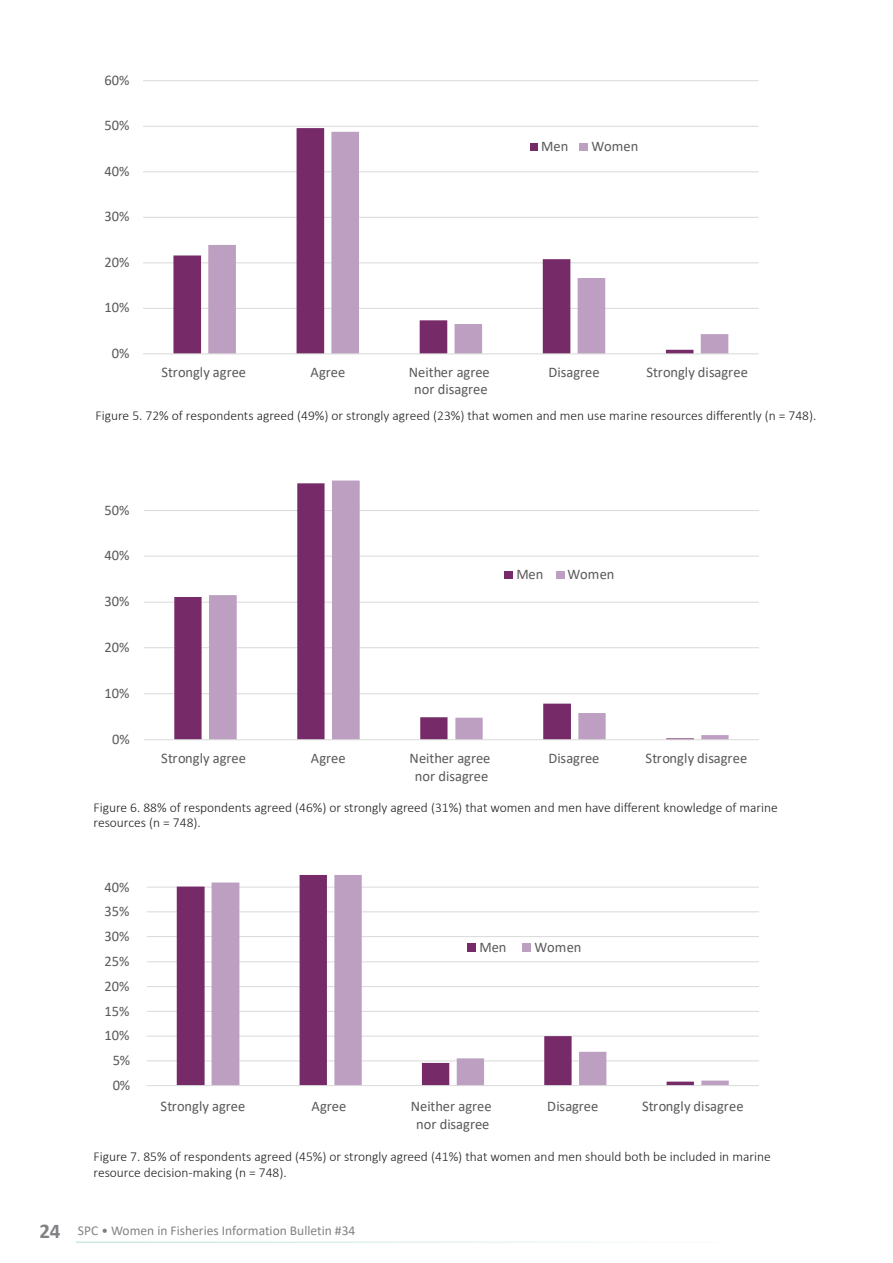
<style>
.page{position:relative;width:893px;height:1263px;background:#fff}
.page>*{position:absolute;margin:0;border:0;box-sizing:border-box;transform-origin:0 0}
.t1{font:14.7px/17.7px "Calibri";color:#595959;text-align:center}
.t2{font:300 13.5px/15.8px "Calibri";color:#231f20}
.t3{font:13.5px "Calibri";color:#808285}
.s1{font-weight:700;font-size:21px}
</style>
<div class="page">
<hr style="left:143px;top:80px;width:616px;height:1px;background:#d9d9d9">
<hr style="left:143px;top:126px;width:616px;height:1px;background:#d9d9d9">
<hr style="left:143px;top:171px;width:616px;height:1px;background:#d9d9d9">
<hr style="left:143px;top:217px;width:616px;height:1px;background:#d9d9d9">
<hr style="left:143px;top:262px;width:616px;height:1px;background:#d9d9d9">
<hr style="left:143px;top:308px;width:616px;height:1px;background:#d9d9d9">
<svg style="left:173px;top:128px;width:186px;height:225px"></svg>
<svg style="left:208px;top:132px;width:520px;height:221px"></svg>
<hr style="left:143px;top:353px;width:616px;height:1px;background:#d9d9d9">
<div style="left:530px;top:143px;width:8px;height:8px;background:#762b68"></div>
<div style="left:580px;top:143px;width:8px;height:8px;background:#bc9fc1"></div>
<hr style="left:144px;top:480px;width:615px;height:1px;background:#d9d9d9">
<hr style="left:144px;top:510px;width:615px;height:1px;background:#d9d9d9">
<hr style="left:144px;top:556px;width:615px;height:1px;background:#d9d9d9">
<hr style="left:144px;top:602px;width:615px;height:1px;background:#d9d9d9">
<hr style="left:144px;top:647px;width:615px;height:1px;background:#d9d9d9">
<hr style="left:144px;top:693px;width:615px;height:1px;background:#d9d9d9">
<svg style="left:174px;top:555px;width:35px;height:184px;fill:#762b68"></svg>
<svg style="left:209px;top:480px;width:520px;height:259px"></svg>
<hr style="left:144px;top:739px;width:615px;height:1px;background:#d9d9d9">
<div style="left:505px;top:571px;width:8px;height:8px;background:#762b68"></div>
<div style="left:556px;top:571px;width:8px;height:8px;background:#bc9fc1"></div>
<hr style="left:147px;top:875px;width:612px;height:1px;background:#d9d9d9">
<hr style="left:147px;top:886px;width:612px;height:1px;background:#d9d9d9">
<hr style="left:147px;top:911px;width:612px;height:1px;background:#d9d9d9">
<hr style="left:147px;top:936px;width:612px;height:1px;background:#d9d9d9">
<hr style="left:147px;top:961px;width:612px;height:1px;background:#d9d9d9">
<hr style="left:147px;top:986px;width:612px;height:1px;background:#d9d9d9">
<hr style="left:147px;top:1011px;width:612px;height:1px;background:#d9d9d9">
<hr style="left:147px;top:1036px;width:612px;height:1px;background:#d9d9d9">
<hr style="left:147px;top:1060px;width:612px;height:1px;background:#d9d9d9">
<svg style="left:177px;top:875px;width:35px;height:210px;fill:#762b68"></svg>
<svg style="left:212px;top:875px;width:517px;height:210px"></svg>
<hr style="left:147px;top:1085px;width:612px;height:1px;background:#d9d9d9">
<div style="left:467px;top:943px;width:9px;height:9px;background:#762b68"></div>
<div style="left:522px;top:943px;width:8px;height:9px;background:#bc9fc1"></div>
<p class="t1" style="left:105px;top:71px;width:26px">60%</p>
<p class="t1" style="left:105px;top:116px;width:26px">50%</p>
<p class="t1" style="left:105px;top:162px;width:26px">40%</p>
<p class="t1" style="left:105px;top:207px;width:26px">30%</p>
<p class="t1" style="left:105px;top:253px;width:26px">20%</p>
<p class="t1" style="left:105px;top:298px;width:26px">10%</p>
<p class="t1" style="left:112px;top:344px;width:19px">0%</p>
<p class="t1" style="left:541px;top:137px;width:29px">Men</p>
<p class="t1" style="left:591px;top:137px;width:48px">Women</p>
<p class="t1" style="left:409px;top:363px;width:82px">Neither agree nor disagree</p>
<p class="t2" style="left:96px;top:408px;width:722px">Figure 5. 72% of respondents agreed (49%) or strongly agreed (23%) that women and men use marine resources differently (n = 748).</p>
<p class="t1" style="left:161px;top:363px;width:86px">Strongly agree</p>
<p class="t1" style="left:310px;top:363px;width:36px">Agree</p>
<p class="t1" style="left:548px;top:363px;width:53px">Disagree</p>
<p class="t1" style="left:646px;top:363px;width:103px">Strongly disagree</p>
<p class="t1" style="left:105px;top:500px;width:26px">50%</p>
<p class="t1" style="left:105px;top:546px;width:26px">40%</p>
<p class="t1" style="left:105px;top:592px;width:26px">30%</p>
<p class="t1" style="left:105px;top:638px;width:26px">20%</p>
<p class="t1" style="left:105px;top:684px;width:26px">10%</p>
<p class="t1" style="left:112px;top:729px;width:19px">0%</p>
<p class="t1" style="left:516px;top:565px;width:29px">Men</p>
<p class="t1" style="left:568px;top:565px;width:48px">Women</p>
<p class="t1" style="left:161px;top:749px;width:86px">Strongly agree</p>
<p class="t1" style="left:311px;top:749px;width:36px">Agree</p>
<p class="t1" style="left:548px;top:749px;width:53px">Disagree</p>
<p class="t1" style="left:646px;top:749px;width:103px">Strongly disagree</p>
<p class="t1" style="left:410px;top:749px;width:82px">Neither agree nor disagree</p>
<p class="t2" style="left:94px;top:799px;width:686px">Figure 6. 88% of respondents agreed (46%) or strongly agreed (31%) that women and men have different knowledge of marine resources (n = 748).</p>
<p class="t1" style="left:105px;top:877px;width:26px">40%</p>
<p class="t1" style="left:105px;top:902px;width:26px">35%</p>
<p class="t1" style="left:105px;top:927px;width:26px">30%</p>
<p class="t1" style="left:105px;top:952px;width:26px">25%</p>
<p class="t1" style="left:105px;top:977px;width:26px">20%</p>
<p class="t1" style="left:105px;top:1001px;width:26px">15%</p>
<p class="t1" style="left:105px;top:1026px;width:26px">10%</p>
<p class="t1" style="left:113px;top:1051px;width:19px">5%</p>
<p class="t1" style="left:113px;top:1076px;width:19px">0%</p>
<p class="t1" style="left:479px;top:938px;width:29px">Men</p>
<p class="t1" style="left:535px;top:938px;width:48px">Women</p>
<p class="t1" style="left:161px;top:1097px;width:86px">Strongly agree</p>
<p class="t1" style="left:311px;top:1097px;width:36px">Agree</p>
<p class="t1" style="left:411px;top:1097px;width:82px">Neither agree nor disagree</p>
<p class="t1" style="left:547px;top:1097px;width:53px">Disagree</p>
<p class="t1" style="left:642px;top:1097px;width:103px">Strongly disagree</p>
<p class="t2" style="left:94px;top:1149px;width:679px">Figure 7. 85% of respondents agreed (45%) or strongly agreed (41%) that women and men should both be included in marine resource decision-making (n = 748).</p>
<p class="t3" style="left:39px;top:1221px;width:318px"><span class="s1">24</span> SPC • Women in Fisheries Information Bulletin #34</p>
</div>
